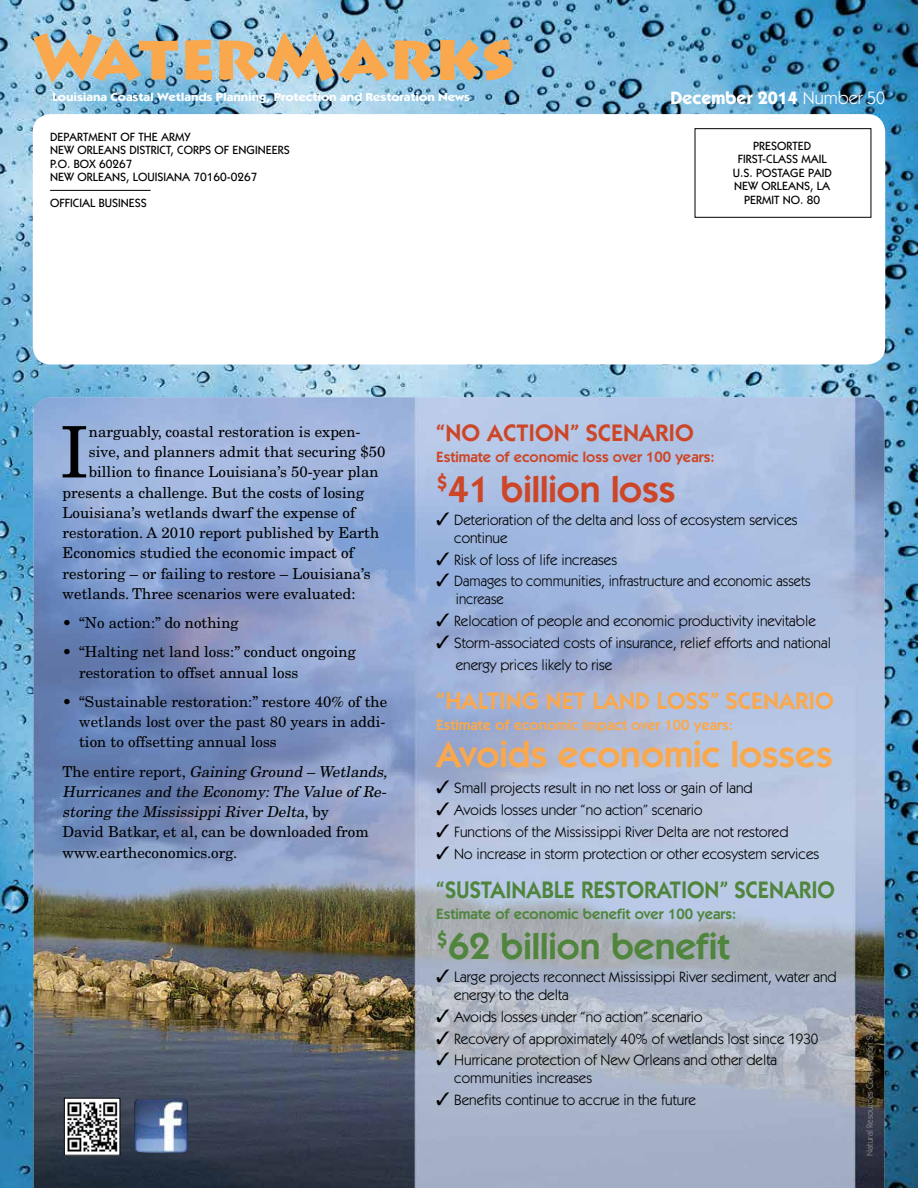
<style>
.page{position:relative;width:918px;height:1188px;background:#fff}
.page>*{position:absolute;margin:0;border:0;box-sizing:border-box;transform-origin:0 0}
.t1{font:71.1px "New Century Schlbk LT Std";color:#000}
.t2{font:900 64.5px "Lithos Pro";color:#faa84d}
.t3{font:600 37.5px "ITC Kabel Std";color:#faa84d}
.t4{font:600 37.5px "ITC Kabel Std";color:#50853d}
.t5{font:600 37.5px "ITC Kabel Std";color:#cc4627}
.t6{font:600 24px "ITC Kabel Std";color:#50853d;scale:.93 1}
.t7{font:600 24px "ITC Kabel Std";color:#faa84d}
.t8{font:600 24px "ITC Kabel Std";color:#cc4627}
.t9{font:700 18px "ITC Kabel Std";color:#fff}
.t10{font:15px/18px "ITC Kabel Std";color:#000}
.t11{font:15px/20.2px "New Century Schlbk LT Std";color:#000}
.t12{font:italic 15px/20.2px "New Century Schlbk LT Std";color:#000}
.t13{font:15px/18px "ITC Kabel Std";color:#000;scale:.96 1}
.t14{font:600 15px "ITC Kabel Std";color:#50853d}
.t15{font:600 15px "ITC Kabel Std";color:#faa84d}
.t16{font:600 15px "ITC Kabel Std";color:#cc4627}
.t17{font:500 12px/13.5px "ITC Kabel Std";color:#000}
.t18{font:700 11.7px "ITC Kabel Std";letter-spacing:-.01em;color:#fff;scale:1.15 1}
.t19{font:9px "ITC Kabel Std";color:#939598}
.s1{font-weight:400}
.s2{font-style:normal}
</style>
<div class="page">
<img style="left:0;top:0;width:918px;height:1188px">
<img style="left:34px;top:397px;width:850px;height:791px">
<div style="left:33px;top:114px;width:852px;height:251px;background:#fff;border-radius:18px"></div>
<div style="left:695px;top:128px;width:176px;height:90px;border:1px solid #000"></div>
<hr style="left:50px;top:190px;width:101px;height:1px;background:#000">
<img style="left:66px;top:1100px;width:52px;height:54px">
<img style="left:133px;top:1099px;width:56px;height:56px">
<h2 class="t2" style="left:33px;top:17px;width:483px">WaterMarks</h2>
<p class="t18" style="left:52px;top:90px;width:365px">Louisiana Coastal Wetlands Planning, Protection and Restoration News</p>
<p class="t9" style="left:671px;top:87px;width:216px">December 2014 <span class="s1">Number 50</span></p>
<p class="t17" style="left:50px;top:130px;width:142px">DEPARTMENT OF THE ARMY<br>NEW</p>
<p class="t17" style="left:77px;top:143px;width:8px">ORLEANS</p>
<p class="t17" style="left:129px;top:143px;width:14px">DISTRICT</p>
<p class="t17" style="left:171px;top:143px;width:21px">, CORPS</p>
<p class="t17" style="left:215px;top:143px;width:26px">OF ENGINEERS</p>
<p class="t17" style="left:50px;top:157px;width:84px">P.O. BOX 60267<br>NEW</p>
<p class="t17" style="left:77px;top:170px;width:8px">ORLEANS</p>
<p class="t17" style="left:126px;top:170px;width:14px">, LOUISIANA</p>
<p class="t17" style="left:193px;top:170px;width:66px">70160-0267</p>
<p class="t17" style="left:50px;top:196px;width:16px">OFFICIALBUSINESS</p>
<p class="t17" style="left:733px;top:139px;width:100px;text-align:center">PRESORTED<br>FIRST-CLASS MAIL<br>U.S. POSTAGE PAID<br>NEW ORLEANS, LA<br>PERMIT NO. 80</p>
<h1 class="t1" style="left:60px;top:409px;width:30px">I</h1>
<p class="t11" style="left:89px;top:421px;width:273px">narguably, coastal restoration is expen-</p>
<p class="t11" style="left:89px;top:442px;width:298px">sive, and planners admit that securing $50</p>
<p class="t11" style="left:89px;top:462px;width:291px">billion to finance Louisiana’s 50-year plan</p>
<p class="t11" style="left:63px;top:482px;width:303px">presents a challenge. But the costs of losing</p>
<p class="t11" style="left:63px;top:502px;width:294px">Louisiana’s wetlands dwarf the expense of</p>
<p class="t11" style="left:63px;top:523px;width:318px">restoration. A 2010 report published by Earth</p>
<p class="t11" style="left:63px;top:543px;width:293px">Economics studied the economic impact of</p>
<p class="t11" style="left:63px;top:563px;width:310px">restoring – or failing to restore – Louisiana’s</p>
<p class="t11" style="left:63px;top:583px;width:294px">wetlands. Three scenarios were evaluated:</p>
<p class="t11" style="left:63px;top:613px;width:177px">• “No action:” do nothing</p>
<p class="t11" style="left:79px;top:642px;width:278px;text-indent:-16px">• “Halting net land loss:” conduct ongoing restoration to offset annual loss</p>
<p class="t11" style="left:79px;top:691px;width:310px;text-align:justify;text-indent:-16px">• “Sustainable restoration:” restore 40% of the wetlands lost over the past 80 years in addi&shy;tion to offsetting annual loss</p>
<p class="t12" style="left:63px;top:761px;width:329px"><span class="s2">T h e e n t i r e r e p o r t ,</span> Gaining Ground – Wetlands, Hurricanes and the Economy:The Value of Re&shy;storing the Mississippi River Delta<span class="s2">, b y<br>David Batkar, et al, can be downloaded from www.eartheconomics.org.</span></p>
<h3 class="t8" style="left:436px;top:418px;width:259px">“no action” scenario</h3>
<p class="t16" style="left:436px;top:448px;width:280px">Estimate of economic loss over 100 years:</p>
<h3 class="t5" style="left:436px;top:467px;width:241px"><sup>$</sup>41 billion loss</h3>
<p class="t10" style="left:454px;top:511px;width:345px;text-indent:-18px">✓ Deterioration of the delta and loss of ecosystem services continue</p>
<p class="t10" style="left:436px;top:551px;width:182px">✓ Risk of loss of life increases</p>
<p class="t13" style="left:456px;top:572px;width:371px;text-indent:-19px">✓ Damages to communities, infrastructure and economic assets increase</p>
<p class="t10" style="left:436px;top:612px;width:381px">✓ Relocation of people and economic productivity inevitable</p>
<p class="t10" style="left:456px;top:631px;width:377px;line-height:22.5px;text-indent:-19px">✓ Storm-associated costs of insurance, relief efforts and national energy prices likely to rise</p>
<h3 class="t7" style="left:436px;top:686px;width:171px">“halting net land</h3>
<h3 class="t7" style="left:656px;top:686px;width:179px">loss” scenario</h3>
<p class="t15" style="left:436px;top:716px;width:298px">Estimate of economic impact over 100 years:</p>
<h3 class="t3" style="left:436px;top:732px;width:398px">Avoids economic losses</h3>
<p class="t10" style="left:436px;top:779px;width:318px">✓ Small projects result in no net loss or gain of land</p>
<p class="t10" style="left:436px;top:801px;width:268px">✓ Avoids losses under “no action” scenario</p>
<p class="t10" style="left:436px;top:823px;width:354px">✓ Functions of the Mississippi River Delta are not restored</p>
<p class="t10" style="left:436px;top:845px;width:385px">✓ No increase in storm protection or other ecosystem services</p>
<h3 class="t6" style="left:436px;top:875px;width:430px">“Sustainable restoration” scenario</h3>
<p class="t14" style="left:436px;top:905px;width:302px">Estimate of economic benefit over 100 years:</p>
<h3 class="t4" style="left:436px;top:924px;width:295px"><sup>$</sup>62 billion benefit</h3>
<p class="t10" style="left:454px;top:968px;width:384px;text-indent:-18px">✓ Large projects reconnect Mississippi River sediment, water and energy to the delta</p>
<p class="t10" style="left:436px;top:1008px;width:268px">✓ Avoids losses under “no action” scenario</p>
<p class="t10" style="left:436px;top:1030px;width:384px">✓ Recovery of approximately 40% of wetlands lost since 1930</p>
<p class="t10" style="left:454px;top:1051px;width:324px;text-indent:-18px">✓ Hurricane protection of New Orleans and other delta communities increases</p>
<p class="t10" style="left:436px;top:1091px;width:261px">✓ Benefits continue to accrue in the future</p>
<p class="t19" style="left:865px;top:1156px;width:144px;rotate:-90deg">Natural Resources Conservation Service</p>
</div>
